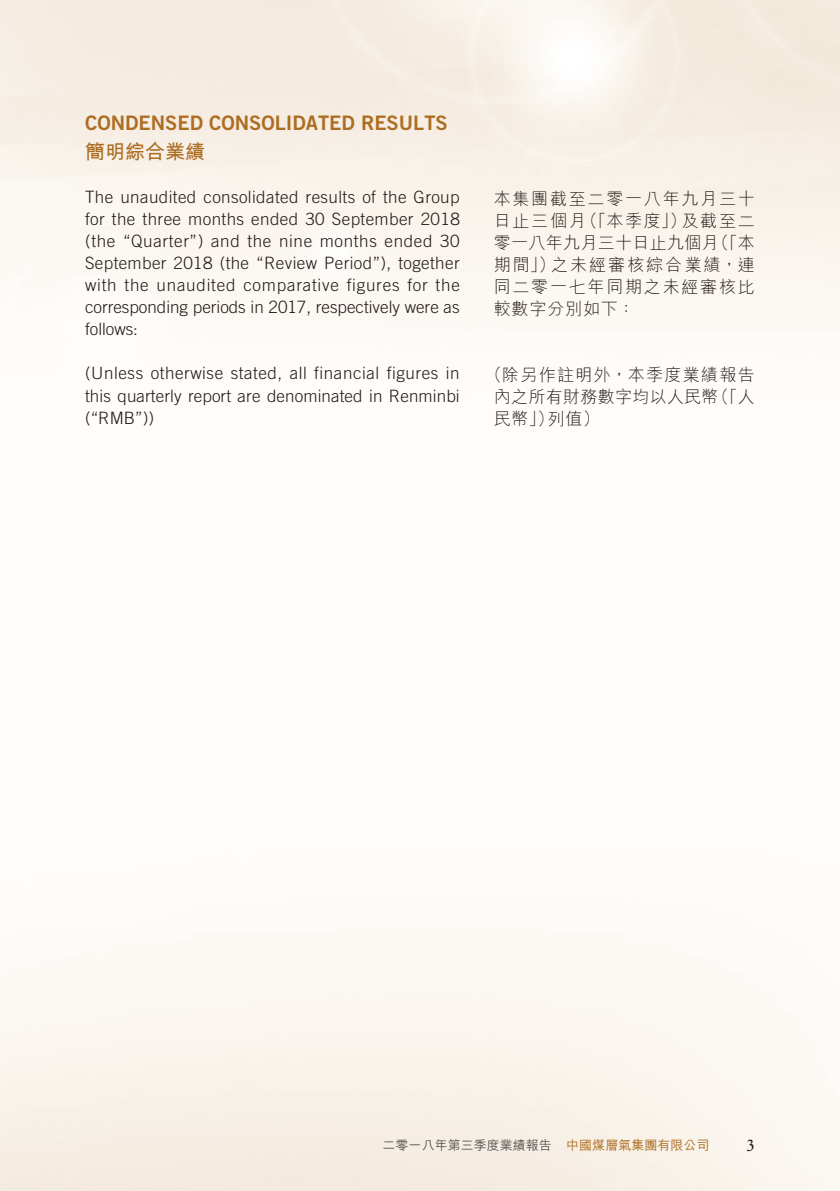
<style>
.page{position:relative;width:840px;height:1191px;background:#fff}
.page>*{position:absolute;margin:0;border:0;box-sizing:border-box;transform-origin:0 0}
.t1{font:20px "Trade Gothic LT Std Bd 2";color:#ad6d22}
.t2{font:700 20px "M Hei HK";color:#ad6d22}
.t3{font:300 17px/22px "Trade Gothic LT Std";color:#231916;text-align:justify}
.t4{font:300 17px/22px "M Hei HK";letter-spacing:.075em;color:#231916;text-align:justify}
.t5{font:17px "Stempel Garamond LT Std";color:#231916}
.t6{font:500 13px "M Hei HK";color:#595857}
.s1{color:#ad6d22}
</style>
<div class="page">
<p class="t1" style="left:85px;top:110px;width:364px">CONDENSED CONSOLIDATED RESULTS</p>
<p class="t2" style="left:85px;top:137px;width:121px">簡明綜合業績</p>
<p class="t3" style="left:85px;top:186px;width:376px">The unaudited consolidated results of the Group for the three months ended 30 September 2018 (the “Quarter”) and the nine months ended 30<br>September 2018 (the “Review Period”), together with the unaudited comparative figures for the corresponding periods in 2017, respectively were as follows:</p>
<p class="t3" style="left:85px;top:362px;width:376px">(Unless otherwise stated, all financial figures in this quarterly report are denominated in Renminbi (“RMB”))</p>
<p class="t4" style="left:493px;top:188px;width:262px">本集團截至二零一八年九月三十日止三個月（「本季度」）及截至二零一八年九月三十日止九個月（「本期間」）之未經審核綜合業績，連同二零一七年同期之未經審核比較數字分別如下：</p>
<p class="t4" style="left:493px;top:364px;width:262px;text-indent:-8px">（除另作註明外，本季度業績報告內之所有財務數字均以人民幣（「人民幣」）列值）</p>
<p class="t6" style="left:382px;top:1135px;width:328px">二零一八年第三季度業績報告 <span class="s1">中國煤層氣集團有限公司</span></p>
<p class="t5" style="left:746px;top:1134px;width:10px">3</p>
</div>
